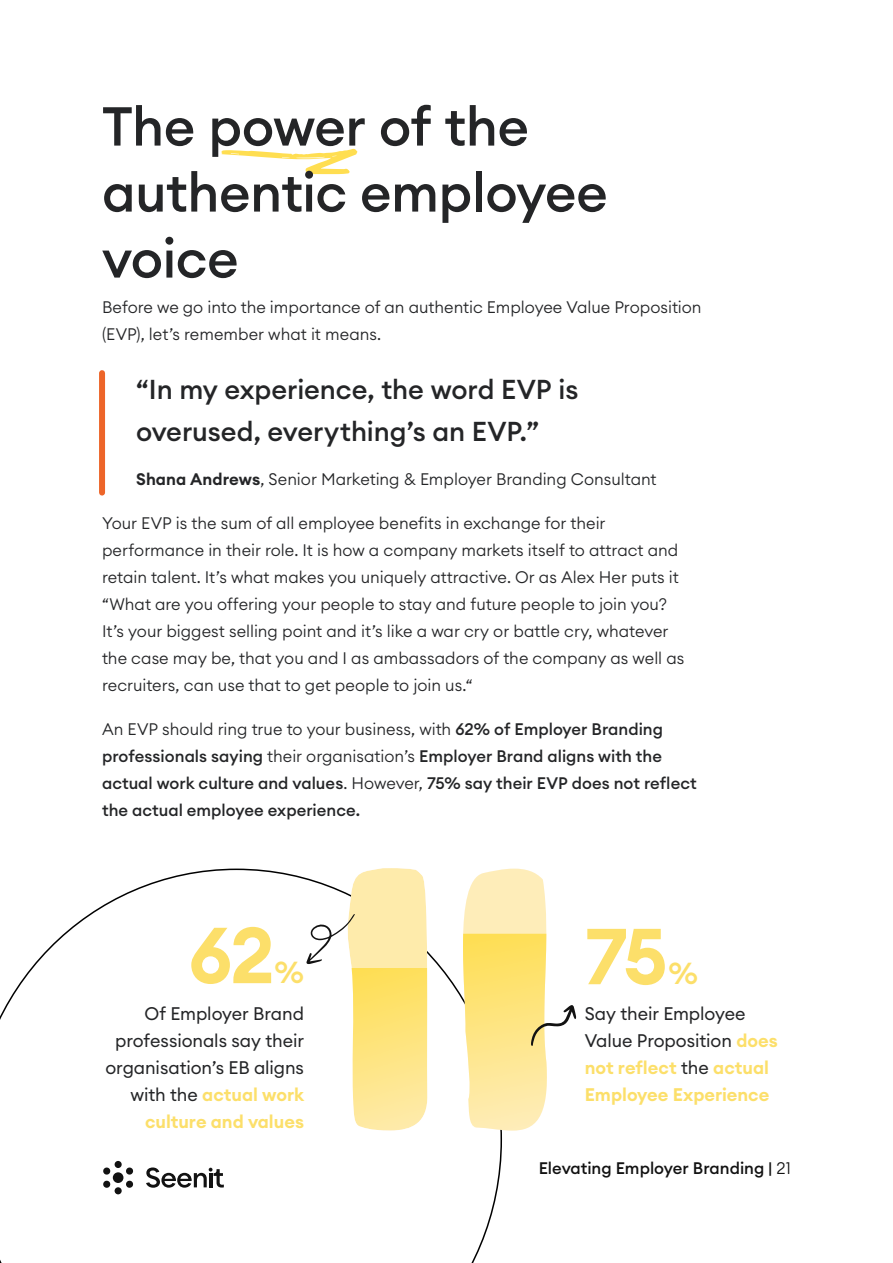
<style>
.page{position:relative;width:893px;height:1263px;background:#fff}
.page>*{position:absolute;margin:0;border:0;box-sizing:border-box;transform-origin:0 0}
.t1{font:600 78px "Euclid Circular A";color:#fcdf6a}
.t2{font:500 54px/66px "Euclid Circular A";letter-spacing:-.01em;color:#242527}
.t3{font:500 30px "Euclid Circular A";color:#fcdf6a}
.t4{font:500 27px/42px "Euclid Circular A";color:#242527}
.t5{font:18px/27px "Euclid Circular A";letter-spacing:-.005em;color:#242527;text-align:right}
.t6{font:600 18px/27px "Euclid Circular A";color:#fcdf6a}
.t7{font:300 16.5px/27px "Euclid Circular A";color:#242527}
.t8{font:500 16.5px/27px "Euclid Circular A";color:#242527}
.t9{font:500 16.5px "Euclid Circular A";color:#121212}
.s1{font-weight:600}
.s2{font-weight:300}
.s3{font-weight:600;color:#fcdf6a}
.s4{font-weight:400;color:#242527}
</style>
<div class="page">
<svg style="left:221px;top:149px;width:137px;height:25px"></svg>
<svg style="left:0;top:868px;width:502px;height:395px"></svg>
<div style="left:99px;top:373px;width:6px;height:120px;background:#ed6529"></div>
<svg style="left:306px;top:868px;width:123px;height:262px"></svg>
<svg style="left:452px;top:869px;width:124px;height:261px"></svg>
<h2 class="t2" style="left:102px;top:93px;width:507px">The power of the authentic employee voice</h2>
<p class="t7" style="left:102px;top:293px;width:601px">Before we go into the importance of an authentic Employee Value Proposition (EVP), let’s remember what it means.</p>
<h3 class="t4" style="left:136px;top:368px;width:444px">“In my experience, the word EVP is overused, everything’s an EVP.”</h3>
<p class="t7" style="left:136px;top:465px;width:522px"><span class="s1">Shana Andrews</span>, Senior Marketing &amp; Employer Branding Consultant</p>
<p class="t7" style="left:102px;top:509px;width:584px">Your EVP is the sum of all employee benefits in exchange for their performance in their role. It is how a company markets itself to attract and retain talent. It’s what makes you uniquely attractive. Or as Alex Her puts it “What are you offering your people to stay and future people to join you?<br>It’s your biggest selling point and it’s like a war cry or battle cry, whatever the case may be, that you and I as ambassadors of the company as well as recruiters, can use that to get people to join us.“</p>
<p class="t8" style="left:102px;top:716px;width:596px"><span class="s2">An EVP should ring true to your business, with</span> 62% of Employer Branding professionals saying <span class="s2">their organisation’s</span> Employer Brand aligns with the actual work culture and values<span class="s2">. However,</span> 75% say their EVP does not reflect the actual employee experience.</p>
<h1 class="t1" style="left:189px;top:905px;width:88px">62</h1>
<h3 class="t3" style="left:274px;top:953px;width:31px">%</h3>
<p class="t5" style="left:105px;top:999px;width:200px">Of Employer Brand professionals say their organisation’s EB aligns with the <span class="s3">actual work culture and values</span></p>
<h1 class="t1" style="left:585px;top:906px;width:85px">75</h1>
<h3 class="t3" style="left:668px;top:954px;width:31px">%</h3>
<p class="t6" style="left:585px;top:1000px;width:195px"><span class="s4">Say their Employee<br>Value Proposition</span> does not reflect <span class="s4">the</span> actual<br>Employee Experience</p>
<p class="t9" style="left:539px;top:1158px;width:254px">Elevating Employer Branding | <span class="s2">21</span></p>
</div>
